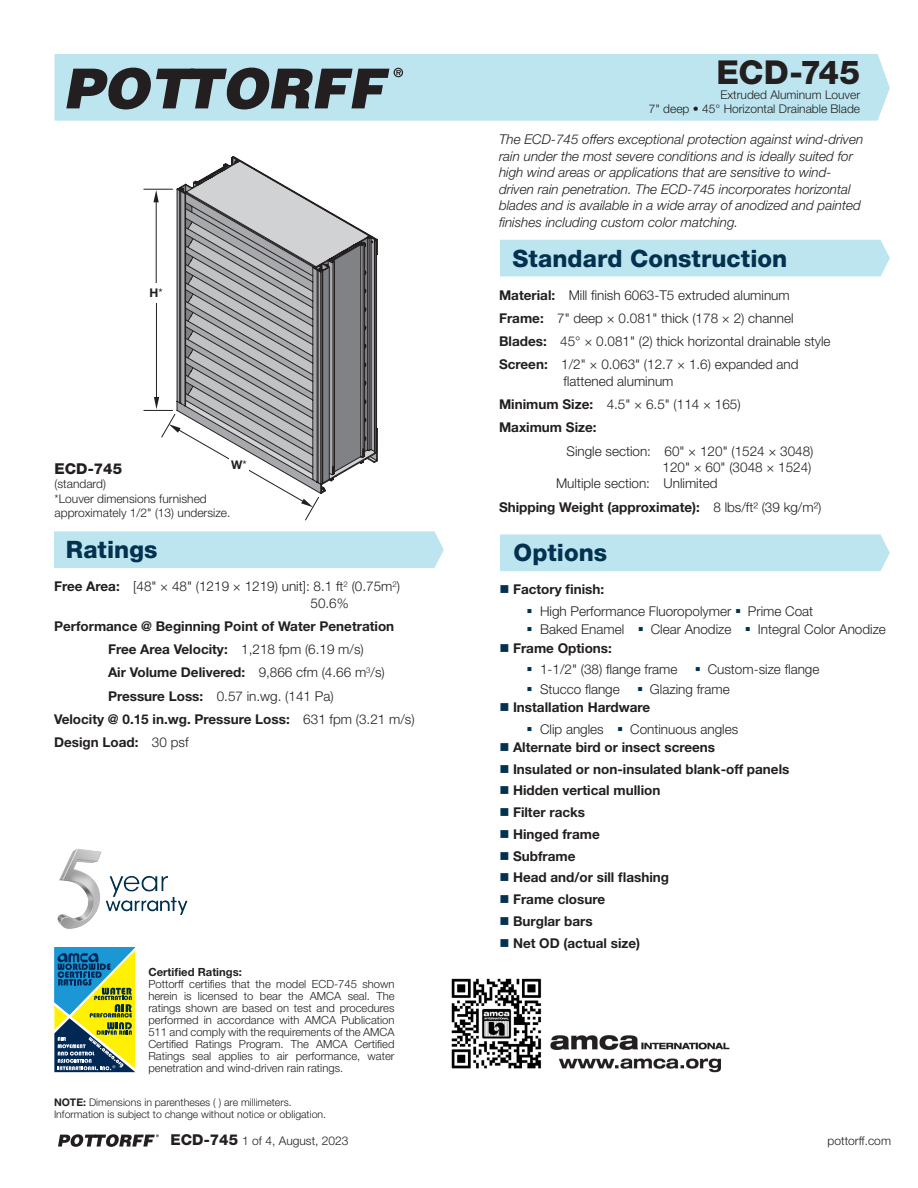
<style>
.page{position:relative;width:918px;height:1188px;background:#fff}
.page>*{position:absolute;margin:0;border:0;box-sizing:border-box;transform-origin:0 0}
.MODEL_COPY{font:800 33px "Helvetica Neue LT Std";letter-spacing:-.005em;color:#231f20}
.TITLE_BLUE{font:800 24px "Helvetica Neue LT Std";letter-spacing:.005em;color:#033250}
.MODEL_W_IMAGE{font:800 15px "Helvetica Neue LT Std";color:#231f20}
.Application{font:300 13.5px/16.5px "Helvetica Neue LT Std";color:#231f20}
.Application-2{font:700 13.5px "Helvetica Neue LT Std";color:#231f20}
.Application-3{font:italic 300 13.5px/16.5px "Helvetica Neue LT Std";color:#231f20}
.Body_Copy{font:300 12px/14.4px "Helvetica Neue LT Std";color:#231f20}
.MODEL_COPY-2{font:300 12px "Helvetica Neue LT Std";color:#231f20}
.MODEL_W_IMAGE-2{font:700 12px "Helvetica Neue LT Std";color:#231f20}
.AMCA_Body_Copy{font:300 11.25px/12px "Helvetica Neue LT Std";color:#231f20;text-align:justify}
.AMCA_Body_Copy-2{font:700 11.25px "Helvetica Neue LT Std";color:#231f20}
.FINE_PRINT{font:300 10.5px "Helvetica Neue LT Std";color:#231f20}
.s1{font-weight:400}
.s2{font-weight:700}
.s3{font-weight:300}
.s4{color:#033250}
.s5{font-weight:800;font-size:15px}
</style>
<div class="page">
<div style="left:500px;top:534px;width:390px;height:37px;background:#bde5f0"></div>
<div style="left:500px;top:240px;width:390px;height:36px;background:#bde5f0"></div>
<div style="left:54px;top:531px;width:390px;height:37px;background:#bde5f0"></div>
<div style="left:55px;top:54px;width:835px;height:67px;background:#bde5f0"></div>
<hr style="left:156px;top:199px;width:1px;height:102px;background:#231f20">
<svg style="left:153px;top:190px;width:6px;height:12px"></svg>
<hr style="left:156px;top:297px;width:1px;height:103px;background:#231f20">
<svg style="left:154px;top:397px;width:5px;height:12px"></svg>
<svg style="left:169px;top:157px;width:209px;height:350px"></svg>
<div style="left:146px;top:284px;width:20px;height:19px;background:#fff"></div>
<div style="left:229px;top:455px;width:20px;height:19px;background:#fff"></div>
<img style="left:550px;top:1035px;width:180px;height:38px">
<svg style="left:66px;top:68px;width:337px;height:41px;background:#68787e"></svg>
<svg style="left:58px;top:1134px;width:101px;height:13px"></svg>
<svg style="left:54px;top:947px;width:81px;height:125px;background:#72986a"></svg>
<img style="left:57px;top:849px;width:131px;height:80px">
<img style="left:451px;top:978px;width:91px;height:91px">
<p class="MODEL_COPY" style="left:716px;top:53px;width:145px">ECD-745</p>
<p class="MODEL_COPY-2" style="left:720px;top:87px;width:141px">Extruded Aluminum Louver</p>
<p class="Body_Copy" style="left:649px;top:101px;width:213px">7" deep • 45° Horizontal Drainable Blade</p>
<p class="Application-3" style="left:499px;top:131px;width:366px">The ECD-745 offers exceptional protection against wind-driven rain under the most severe conditions and is ideally suited for high wind areas or applications that are sensitive to wind&shy;driven rain penetration. The ECD-745 incorporates horizontal blades and is available in a wide array of anodized and painted finishes including custom color matching.</p>
<p class="MODEL_W_IMAGE-2" style="left:150px;top:286px;width:15px">H<span class="s1">*</span></p>
<p class="MODEL_W_IMAGE-2" style="left:231px;top:457px;width:17px">W<span class="s1">*</span></p>
<p class="MODEL_W_IMAGE" style="left:55px;top:459px;width:69px">ECD-745</p>
<p class="Body_Copy" style="left:55px;top:476px;width:53px">(standard)</p>
<p class="Body_Copy" style="left:55px;top:491px;width:177px">*Louver dimensions furnished approximately 1/2" (13) undersize.</p>
<p class="TITLE_BLUE" style="left:66px;top:535px;width:93px">Ratings</p>
<p class="Application" style="left:310px;top:578px;width:91px;text-indent:-256px"><span class="s2">Free Area:</span> [48" × 48" (1219 × 1219) unit]: 8.1 ft<sup>2</sup> (0.75m<sup>2</sup>)<br>50.6%</p>
<p class="Application-2" style="left:54px;top:618px;width:342px">Performance @ Beginning Point of Water Penetration</p>
<p class="Application-2" style="left:108px;top:641px;width:257px">Free Area Velocity: <span class="s3">1,218 fpm (6.19 m/s)</span></p>
<p class="Application-2" style="left:108px;top:664px;width:278px">Air Volume Delivered: <span class="s3">9,866 cfm (4.66 m</span><sup>3</sup><span class="s3">/s)</span></p>
<p class="Application" style="left:108px;top:687px;width:227px"><span class="s2">Pressure Loss:</span> 0.57 in.wg. (141 Pa)</p>
<p class="Application-2" style="left:54px;top:711px;width:362px">Velocity @ 0.15 in.wg. Pressure Loss: <span class="s3">631 fpm (3.21 m/s)</span></p>
<p class="Application-2" style="left:54px;top:734px;width:136px">Design Load: <span class="s3">30 psf</span></p>
<p class="AMCA_Body_Copy-2" style="left:148px;top:965px;width:95px">Certified Ratings:</p>
<p class="AMCA_Body_Copy" style="left:148px;top:978px;width:248px">Pottorff certifies that the model ECD-745 shown herein is licensed to bear the AMCA seal. The ratings shown are based on test and procedures performed in accordance with AMCA Publication 511 and comply with the requirements of the AMCA Certified Ratings Program. The AMCA Certified Ratings seal applies to air performance, water penetration and wind-driven rain ratings.</p>
<p class="FINE_PRINT" style="left:54px;top:1095px;width:239px"><span class="s2">NOTE:</span> Dimensions in parentheses ( ) are millimeters.</p>
<p class="FINE_PRINT" style="left:54px;top:1107px;width:274px">Information is subject to change without notice or obligation.</p>
<p class="TITLE_BLUE" style="left:512px;top:244px;width:276px">Standard Construction</p>
<p class="Application" style="left:499px;top:286px;width:292px"><span class="s2">Material:</span> Mill finish 6063-T5 extruded aluminum</p>
<p class="Application" style="left:499px;top:310px;width:296px"><span class="s2">Frame:</span> 7" deep × 0.081" thick (178 × 2) channel</p>
<p class="Application" style="left:499px;top:333px;width:333px"><span class="s2">Blades:</span> 45° × 0.081" (2) thick horizontal drainable style</p>
<p class="Application" style="left:564px;top:356px;width:237px;text-indent:-64px"><span class="s2">Screen:</span> 1/2" × 0.063" (12.7 × 1.6) expanded and flattened aluminum</p>
<p class="Application" style="left:499px;top:396px;width:243px"><span class="s2">Minimum Size:</span> 4.5" × 6.5" (114 × 165)</p>
<p class="Application-2" style="left:499px;top:419px;width:99px">Maximum Size:</p>
<p class="Application" style="left:567px;top:442px;width:249px">Single section: 60" × 120" (1524 × 3048)</p>
<p class="Application" style="left:663px;top:458px;width:151px">120" × 60" (3048 × 1524)</p>
<p class="Application" style="left:556px;top:475px;width:163px">Multiple section: Unlimited</p>
<p class="Application-2" style="left:499px;top:498px;width:324px">Shipping Weight (approximate): <span class="s3">8 lbs/ft² (39 kg/m²)</span></p>
<p class="TITLE_BLUE" style="left:514px;top:538px;width:95px">Options</p>
<p class="Application-2" style="left:500px;top:581px;width:106px"><span class="s4">■</span> Factory finish:</p>
<p class="Application" style="left:526px;top:603px;width:288px"><span class="s4">▪</span> High Performance Fluoropolymer <span class="s4">▪</span> Prime Coat</p>
<p class="Application" style="left:526px;top:621px;width:361px"><span class="s4">▪</span> Baked Enamel <span class="s4">▪</span> Clear Anodize <span class="s4">▪</span> Integral Color Anodize</p>
<p class="Application-2" style="left:500px;top:639px;width:114px"><span class="s4">■</span> Frame Options:</p>
<p class="Application" style="left:526px;top:661px;width:153px"><span class="s4">▪</span> 1-1/2" (38) flange frame</p>
<p class="Application" style="left:695px;top:661px;width:126px"><span class="s4">▪</span> Custom-size flange</p>
<p class="Application" style="left:526px;top:680px;width:95px"><span class="s4">▪</span> Stucco flange</p>
<p class="Application" style="left:637px;top:680px;width:94px"><span class="s4">▪</span> Glazing frame</p>
<p class="Application-2" style="left:500px;top:699px;width:152px"><span class="s4">■</span> Installation Hardware</p>
<p class="Application" style="left:526px;top:720px;width:213px"><span class="s4">▪</span> Clip angles <span class="s4">▪</span> Continuous angles</p>
<p class="Application-2" style="left:500px;top:739px;width:217px"><span class="s4">■</span> Alternate bird or insect screens</p>
<p class="Application-2" style="left:500px;top:761px;width:291px"><span class="s4">■</span> Insulated or non-insulated blank-off panels</p>
<p class="Application-2" style="left:500px;top:782px;width:162px"><span class="s4">■</span> Hidden vertical mullion</p>
<p class="Application-2" style="left:500px;top:804px;width:87px"><span class="s4">■</span> Filter racks</p>
<p class="Application-2" style="left:500px;top:826px;width:102px"><span class="s4">■</span> Hinged frame</p>
<p class="Application-2" style="left:500px;top:848px;width:77px"><span class="s4">■</span> Subframe</p>
<p class="Application-2" style="left:500px;top:869px;width:171px"><span class="s4">■</span> Head and/or sill flashing</p>
<p class="Application-2" style="left:500px;top:891px;width:107px"><span class="s4">■</span> Frame closure</p>
<p class="Application-2" style="left:500px;top:913px;width:95px"><span class="s4">■</span> Burglar bars</p>
<p class="Application-2" style="left:500px;top:935px;width:142px"><span class="s4">■</span> Net OD (actual size)</p>
<p class="Body_Copy" style="left:171px;top:1133px;width:179px"><span class="s5">ECD-745</span> 1 of 4, August, 2023</p>
<p class="Body_Copy" style="left:828px;top:1133px;width:65px">pottorff.com</p>
</div>
